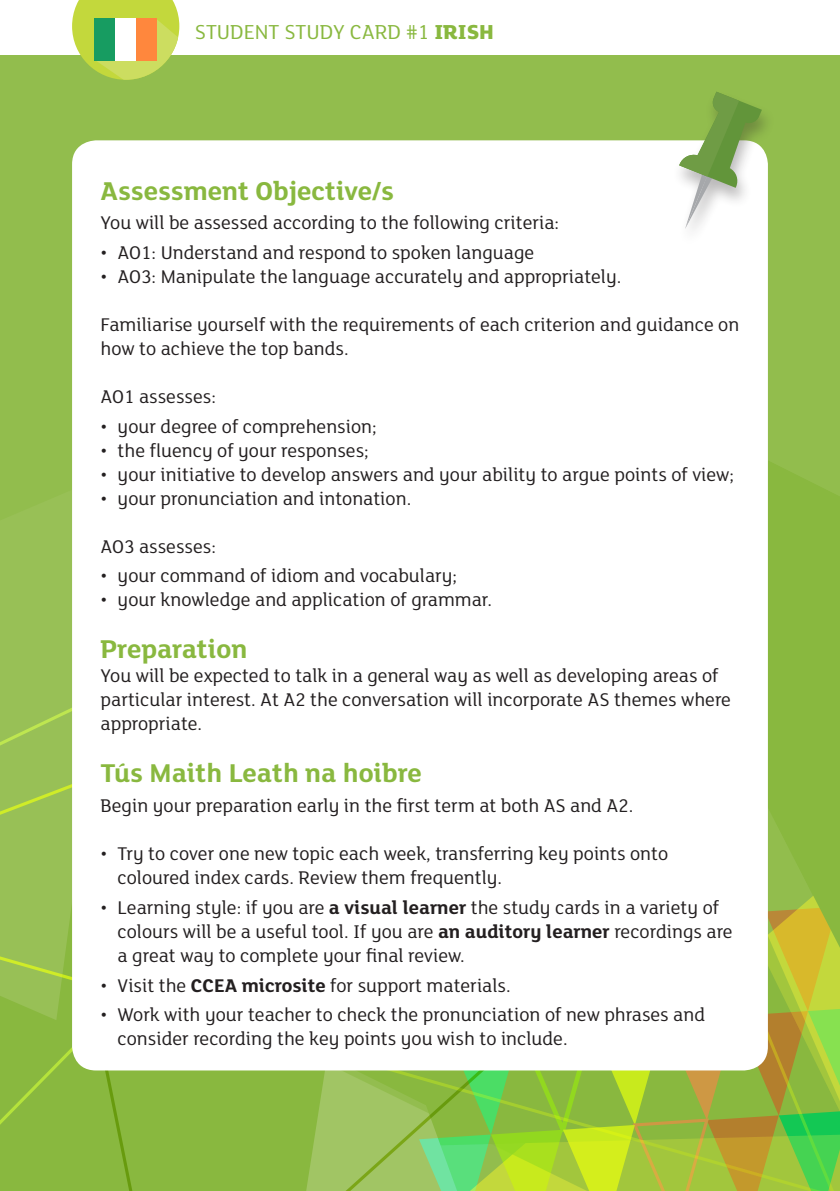
<style>
.page{position:relative;width:840px;height:1191px;background:#fff}
.page>*{position:absolute;margin:0;border:0;box-sizing:border-box;transform-origin:0 0}
.Body_Text{font:700 28px "FS Lola";color:#89b83f}
.t1{font:22px "FS Lola";color:#89b83f}
.Body_Text-2{font:20px/24px "FS Lola";color:#231f20}
.s1{font-weight:800}
.s2{font-weight:700}
</style>
<div class="page">
<div style="left:0;top:0;width:839px;height:1191px;background:#92bd4d"></div>
<svg style="left:0;top:707px;width:72px;height:484px"></svg>
<svg style="left:749px;top:947px;width:90px;height:244px"></svg>
<svg style="left:72px;top:1051px;width:677px;height:140px"></svg>
<div style="left:0;top:0;width:839px;height:54px;background:#fff"></div>
<svg style="left:72px;top:0;width:107px;height:80px"></svg>
<div style="left:95px;top:18px;width:61px;height:42px;background:#fff"></div>
<div style="left:95px;top:18px;width:20px;height:42px;background:#179c61"></div>
<div style="left:136px;top:18px;width:20px;height:42px;background:#ff873d"></div>
<svg style="left:767px;top:341px;width:72px;height:606px;fill:#89b83f"></svg>
<div style="left:72px;top:140px;width:695px;height:930px;background:#fff;border-radius:24px"></div>
<div style="left:670px;top:91px;width:105px;height:157px;background:#231f20;opacity:.31"></div>
<svg style="left:678px;top:92px;width:83px;height:137px"></svg>
<p class="t1" style="left:195px;top:18px;width:300px">STUDENT STUDY CARD #1 <span class="s1">IRISH</span></p>
<h2 class="Body_Text" style="left:101px;top:171px;width:295px">Assessment Objective/s</h2>
<p class="Body_Text-2" style="left:101px;top:210px;width:460px">You will be assessed according to the following criteria:</p>
<p class="Body_Text-2" style="left:101px;top:240px;width:435px">• AO1: Understand and respond to spoken language</p>
<p class="Body_Text-2" style="left:101px;top:264px;width:522px">• AO3: Manipulate the language accurately and appropriately.</p>
<p class="Body_Text-2" style="left:101px;top:312px;width:640px">Familiarise yourself with the requirements of each criterion and guidance on how to achieve the top bands.</p>
<p class="Body_Text-2" style="left:101px;top:384px;width:117px">AO1 assesses:</p>
<p class="Body_Text-2" style="left:101px;top:413px;width:277px">• your degree of comprehension;</p>
<p class="Body_Text-2" style="left:101px;top:437px;width:269px">• the fluency of your responses;</p>
<p class="Body_Text-2" style="left:101px;top:461px;width:634px">• your initiative to develop answers and your ability to argue points of view;</p>
<p class="Body_Text-2" style="left:101px;top:485px;width:312px">• your pronunciation and intonation.</p>
<p class="Body_Text-2" style="left:101px;top:533px;width:117px">AO3 assesses:</p>
<p class="Body_Text-2" style="left:101px;top:563px;width:358px">• your command of idiom and vocabulary;</p>
<p class="Body_Text-2" style="left:101px;top:587px;width:392px">• your knowledge and application of grammar.</p>
<p class="Body_Text" style="left:101px;top:630px;width:148px">Preparation</p>
<p class="Body_Text-2" style="left:101px;top:663px;width:631px">You will be expected to talk in a general way as well as developing areas of particular interest. At A2 the conversation will incorporate AS themes where appropriate.</p>
<h2 class="Body_Text" style="left:101px;top:754px;width:322px">Tús Maith Leath na hoibre</h2>
<p class="Body_Text-2" style="left:101px;top:793px;width:534px">Begin your preparation early in the first term at both AS and A2.</p>
<p class="Body_Text-2" style="left:118px;top:841px;width:551px;text-indent:-17px">• Try to cover one new topic each week, transferring key points onto coloured index cards. Review them frequently.</p>
<p class="Body_Text-2" style="left:118px;top:894px;width:616px;text-indent:-17px">• Learning style: if you are <span class="s2">a visual learner</span> the study cards in a variety of colours will be a useful tool. If you are <span class="s2">an auditory learner</span> recordings are a great way to complete your final review.</p>
<p class="Body_Text-2" style="left:101px;top:972px;width:411px">• Visit the <span class="s2">CCEA microsite</span> for support materials.</p>
<p class="Body_Text-2" style="left:118px;top:1002px;width:588px;text-indent:-17px">• Work with your teacher to check the pronunciation of new phrases and consider recording the key points you wish to include.</p>
</div>
